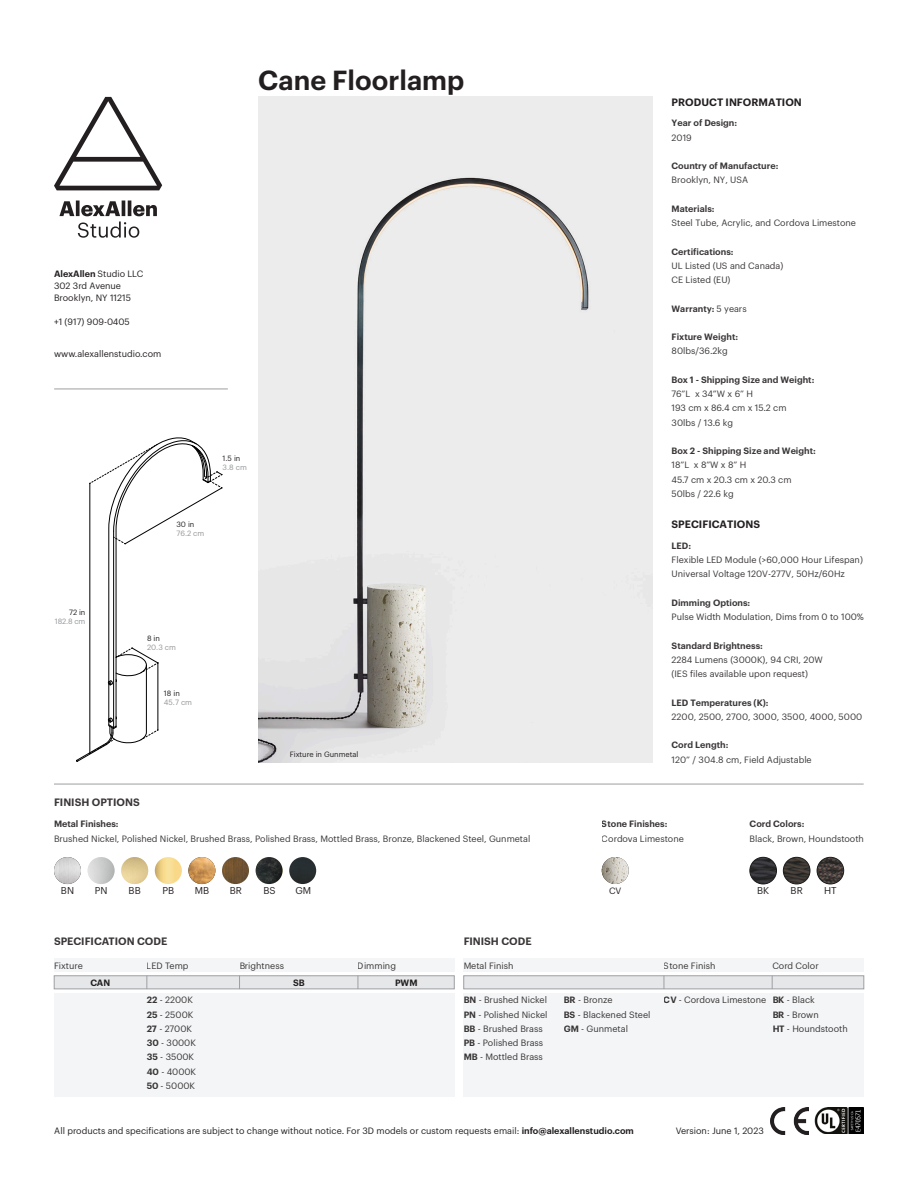
<style>
.page{position:relative;width:918px;height:1188px;background:#fff}
.page>*{position:absolute;margin:0;border:0;box-sizing:border-box;transform-origin:0 0}
.Body_Text{font:600 27px "Graphik";color:#231f20}
.Body_Text-2{font:600 10.5px "Graphik";color:#231f20}
.t1{font:9.75px "Graphik";color:#231f20}
.t2{font:9px/14.2px "Graphik";color:#231f20}
.Body_Text-3{font:600 9px "Graphik";color:#231f20}
.t3{font:7.5px/9px "Graphik";color:#939598}
.Body_Text-4{font:7.5px/9px "Graphik";color:#231f20}
.s1{font-weight:400}
.s2{color:#231f20}
.s3{color:#939598}
.s4{font-weight:600}
</style>
<div class="page">
<img style="left:602px;top:857px;width:27px;height:27px;border-radius:14px">
<div style="left:54px;top:993px;width:400px;height:104px;background:#f3f5f6"></div>
<div style="left:464px;top:993px;width:400px;height:104px;background:#f3f5f6"></div>
<div style="left:54px;top:958px;width:400px;height:14px;background:#f3f5f6"></div>
<div style="left:54px;top:976px;width:400px;height:13px;background:#e6e7e9;border:1px solid #9d9fa2"></div>
<div style="left:464px;top:958px;width:400px;height:14px;background:#f3f5f6"></div>
<div style="left:464px;top:976px;width:400px;height:13px;background:#e6e7e9;border:1px solid #9d9fa2"></div>
<svg style="left:147px;top:976px;width:1px;height:13px"></svg>
<svg style="left:239px;top:976px;width:1px;height:13px"></svg>
<svg style="left:358px;top:976px;width:1px;height:13px"></svg>
<svg style="left:664px;top:976px;width:1px;height:13px"></svg>
<svg style="left:54px;top:97px;width:108px;height:141px"></svg>
<img style="left:54px;top:857px;width:27px;height:27px;border-radius:14px">
<img style="left:188px;top:857px;width:27px;height:27px;border-radius:13px">
<img style="left:155px;top:857px;width:27px;height:27px;border-radius:14px">
<img style="left:289px;top:857px;width:27px;height:27px;border-radius:14px">
<img style="left:88px;top:857px;width:27px;height:27px;border-radius:14px">
<img style="left:222px;top:857px;width:27px;height:27px;border-radius:14px">
<img style="left:121px;top:857px;width:27px;height:27px;border-radius:14px">
<img style="left:256px;top:857px;width:27px;height:27px;border-radius:14px">
<svg style="left:772px;top:976px;width:1px;height:13px"></svg>
<img style="left:258px;top:97px;width:394px;height:666px">
<img style="left:817px;top:857px;width:27px;height:27px;border-radius:13px">
<div style="left:817px;top:857px;width:27px;height:27px;border:1px solid #000;border-radius:50%"></div>
<img style="left:783px;top:857px;width:27px;height:27px;border-radius:13px">
<div style="left:783px;top:857px;width:27px;height:27px;border:1px solid #000;border-radius:50%"></div>
<img style="left:750px;top:857px;width:27px;height:27px;border-radius:13px">
<div style="left:750px;top:857px;width:27px;height:27px;border:1px solid #000;border-radius:50%"></div>
<img style="left:814px;top:1107px;width:50px;height:27px">
<img style="left:770px;top:1107px;width:38px;height:27px">
<hr style="left:54px;top:389px;width:174px;height:1px;background:#9d9fa2">
<hr style="left:54px;top:784px;width:810px;height:1px;background:#9d9fa2">
<svg style="left:76px;top:437px;width:147px;height:325px"></svg>
<p class="Body_Text" style="left:258px;top:60px;width:208px">Cane Floorlamp</p>
<p class="Body_Text-3" style="left:54px;top:267px;width:91px">AlexAllen <span class="s1">Studio LLC</span></p>
<p class="t2" style="left:54px;top:278px;width:69px">302 3rd Avenue</p>
<p class="t2" style="left:54px;top:290px;width:79px">Brooklyn, NY 11215</p>
<p class="t2" style="left:54px;top:314px;width:77px">+1 (917) 909-0405</p>
<p class="t2" style="left:54px;top:346px;width:109px">www.alexallenstudio.com</p>
<p class="t3" style="left:55px;top:607px;width:32px;text-align:right"><span class="s2">72 in<br></span>182.8 cm</p>
<p class="Body_Text-4" style="left:223px;top:453px;width:26px">1.5 in<br><span class="s3">3.8 cm</span></p>
<p class="t3" style="left:176px;top:519px;width:29px"><span class="s2">30 in<br></span>76.2 cm</p>
<p class="t3" style="left:147px;top:633px;width:30px"><span class="s2">8 in<br></span>20.3 cm</p>
<p class="t3" style="left:164px;top:689px;width:30px"><span class="s2">18 in<br></span>45.7 cm</p>
<p class="Body_Text-2" style="left:54px;top:795px;width:87px">FINISH OPTIONS</p>
<p class="Body_Text-4" style="left:290px;top:749px;width:70px">Fixture in Gunmetal</p>
<p class="Body_Text-3" style="left:54px;top:817px;width:66px">Metal Finishes:</p>
<p class="t2" style="left:54px;top:830px;width:478px">Brushed Nickel, Polished Nickel, Brushed Brass, Polished Brass, Mottled Brass, Bronze, Blackened Steel, Gunmetal</p>
<p class="t1" style="left:61px;top:884px;width:15px">BN</p>
<p class="t1" style="left:295px;top:884px;width:17px">GM</p>
<p class="t1" style="left:129px;top:884px;width:14px">BB</p>
<p class="t1" style="left:163px;top:884px;width:13px">PB</p>
<p class="t1" style="left:195px;top:884px;width:16px">MB</p>
<p class="t1" style="left:230px;top:884px;width:14px">BR</p>
<p class="t1" style="left:263px;top:884px;width:14px">BS</p>
<p class="t1" style="left:95px;top:884px;width:14px">PN</p>
<p class="Body_Text-2" style="left:672px;top:94px;width:132px">PRODUCT INFORMATION</p>
<p class="Body_Text-3" style="left:672px;top:116px;width:67px">Year of Design:</p>
<p class="t2" style="left:672px;top:130px;width:22px">2019</p>
<p class="Body_Text-3" style="left:672px;top:159px;width:108px">Country of Manufacture:</p>
<p class="t2" style="left:672px;top:172px;width:78px">Brooklyn, NY, USA</p>
<p class="Body_Text-3" style="left:672px;top:202px;width:44px">Materials:</p>
<p class="t2" style="left:672px;top:215px;width:186px">Steel Tube, Acrylic, and Cordova Limestone</p>
<p class="Body_Text-3" style="left:672px;top:245px;width:63px">Certifications:</p>
<p class="t2" style="left:672px;top:258px;width:113px">UL Listed (US and Canada)<br>CE Listed (EU)</p>
<p class="Body_Text-3" style="left:672px;top:302px;width:77px">Warranty: <span class="s1">5 years</span></p>
<p class="Body_Text-3" style="left:672px;top:330px;width:68px">Fixture Weight:</p>
<p class="t2" style="left:672px;top:343px;width:58px">80lbs/36.2kg</p>
<p class="Body_Text-3" style="left:672px;top:373px;width:144px">Box 1 - Shipping Size and Weight:</p>
<p class="t2" style="left:672px;top:386px;width:117px">76”L x 34”W x 6” H<br>193 cm x 86.4 cm x 15.2 cm<br>30lbs / 13.6 kg</p>
<p class="Body_Text-3" style="left:672px;top:444px;width:146px">Box 2 - Shipping Size and Weight:</p>
<p class="t2" style="left:672px;top:457px;width:122px">18”L x 8”W x 8” H<br>45.7 cm x 20.3 cm x 20.3 cm<br>50lbs / 22.6 kg</p>
<p class="Body_Text-2" style="left:672px;top:516px;width:90px">SPECIFICATIONS</p>
<p class="Body_Text-3" style="left:672px;top:539px;width:21px">LED:</p>
<p class="t2" style="left:672px;top:552px;width:193px">Flexible LED Module (&gt;60,000 Hour Lifespan)<br>Universal Voltage 120V-277V, 50Hz/60Hz</p>
<p class="Body_Text-3" style="left:672px;top:596px;width:80px">Dimming Options:</p>
<p class="t2" style="left:672px;top:609px;width:194px">Pulse Width Modulation, Dims from 0 to 100%</p>
<p class="Body_Text-3" style="left:672px;top:638px;width:93px">Standard Brightness:</p>
<p class="t2" style="left:672px;top:652px;width:153px">2284 Lumens (3000K), 94 CRI, 20W (IES files available upon request)</p>
<p class="Body_Text-3" style="left:672px;top:695px;width:99px">LED Temperatures (K):</p>
<p class="t2" style="left:672px;top:709px;width:192px">2200, 2500, 2700, 3000, 3500, 4000, 5000</p>
<p class="Body_Text-3" style="left:672px;top:738px;width:58px">Cord Length:</p>
<p class="t2" style="left:672px;top:751px;width:142px">120” / 304.8 cm, Field Adjustable</p>
<p class="Body_Text-3" style="left:602px;top:817px;width:67px">Stone Finishes:</p>
<p class="t2" style="left:602px;top:830px;width:84px">Cordova Limestone</p>
<p class="t2" style="left:609px;top:883px;width:14px">CV</p>
<p class="Body_Text-3" style="left:750px;top:817px;width:56px">Cord Colors:</p>
<p class="t2" style="left:750px;top:830px;width:116px">Black, Brown, Houndstooth</p>
<p class="t1" style="left:757px;top:884px;width:14px">BK</p>
<p class="t1" style="left:791px;top:884px;width:14px">BR</p>
<p class="t1" style="left:824px;top:884px;width:14px">HT</p>
<p class="Body_Text-2" style="left:54px;top:933px;width:115px">SPECIFICATION CODE</p>
<p class="Body_Text-2" style="left:464px;top:933px;width:70px">FINISH CODE</p>
<p class="Body_Text-3" style="left:90px;top:976px;width:21px">CAN</p>
<p class="t2" style="left:147px;top:992px;width:48px"><span class="s4">22</span> - 2200K</p>
<p class="t2" style="left:664px;top:992px;width:104px"><span class="s4">CV</span> - Cordova Limestone</p>
<p class="t2" style="left:147px;top:1006px;width:51px"><span class="s4">25</span> - 2500K<br><span class="s4">27</span> - 2700K<br><span class="s4">30</span> - 3000K<br><span class="s4">35</span> - 3500K<br><span class="s4">40</span> - 4000K<br><span class="s4">50</span> - 5000K</p>
<p class="t2" style="left:54px;top:958px;width:30px">Fixture</p>
<p class="t2" style="left:147px;top:958px;width:43px">LED Temp</p>
<p class="t2" style="left:239px;top:958px;width:46px">Brightness</p>
<p class="t2" style="left:358px;top:958px;width:40px">Dimming</p>
<p class="t2" style="left:464px;top:958px;width:52px">Metal Finish</p>
<p class="t2" style="left:664px;top:958px;width:53px">Stone Finish</p>
<p class="t2" style="left:772px;top:958px;width:48px">Cord Color</p>
<p class="Body_Text-3" style="left:293px;top:976px;width:13px">SB</p>
<p class="Body_Text-3" style="left:395px;top:976px;width:24px">PWM</p>
<p class="t2" style="left:772px;top:992px;width:77px"><span class="s4">BK</span> - Black<br><span class="s4">BR</span> - Brown<br><span class="s4">HT</span> - Houndstooth</p>
<p class="t2" style="left:464px;top:992px;width:86px"><span class="s4">BN</span> - Brushed Nickel<br><span class="s4">PN</span> - Polished Nickel<br><span class="s4">BB</span> - Brushed Brass<br><span class="s4">PB</span> - Polished Brass<br><span class="s4">MB</span> - Mottled Brass</p>
<p class="t2" style="left:564px;top:992px;width:88px"><span class="s4">BR</span> - Bronze<br><span class="s4">BS</span> - Blackened Steel<br><span class="s4">GM</span> - Gunmetal</p>
<p class="t2" style="left:54px;top:1123px;width:581px">All products and specifications are subject to change without notice. For 3D models or custom requests email: <span class="s4">info@alexallenstudio.com</span></p>
<p class="t2" style="left:676px;top:1123px;width:90px">Version: June 1, 2023</p>
</div>
